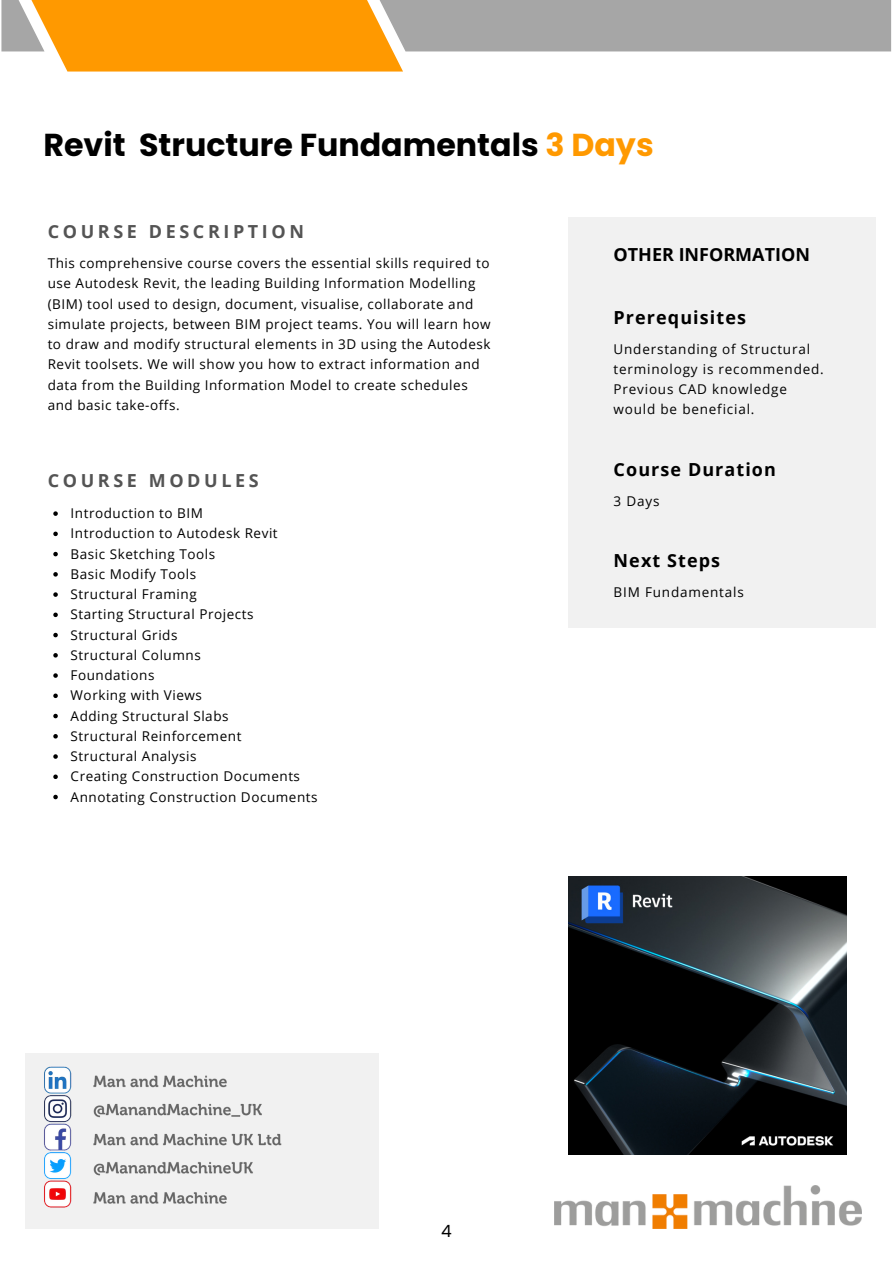
<style>
.page{position:relative;width:893px;height:1264px;background:#fff}
.page>*{position:absolute;margin:0;border:0;box-sizing:border-box;transform-origin:0 0}
.t1{font:700 31.65px "Poppins";color:#000}
.t2{font:700 18px "Open Sans";letter-spacing:.06em;color:#000}
.t3{font:700 18px "Open Sans";letter-spacing:.2em;color:#545454}
.t4{font:700 18px "Open Sans";color:#000}
.t5{font:16.95px "Poppins";color:#000}
.t6{font:13.5px/20.2px "Open Sans";letter-spacing:.04em;color:#000}
.t7{font:13.5px/20.2px "Open Sans";letter-spacing:.06em;color:#000}
.s1{color:#f90}
</style>
<div class="page">
<svg style="left:1px;top:0;width:890px;height:72px"></svg>
<div style="left:568px;top:217px;width:307px;height:410px;background:#f1f1f1"></div>
<img style="left:568px;top:876px;width:278px;height:278px">
<div style="left:25px;top:1053px;width:354px;height:175px;background:#f1f1f1"></div>
<img style="left:44px;top:1066px;width:19px;height:142px">
<img style="left:63px;top:1066px;width:219px;height:142px">
<img style="left:554px;top:1185px;width:307px;height:43px">
<svg style="left:53px;top:511px;width:5px;height:5px"></svg>
<svg style="left:53px;top:531px;width:5px;height:5px"></svg>
<svg style="left:53px;top:552px;width:5px;height:4px"></svg>
<svg style="left:53px;top:572px;width:5px;height:4px"></svg>
<svg style="left:53px;top:592px;width:5px;height:5px"></svg>
<svg style="left:53px;top:612px;width:5px;height:5px"></svg>
<svg style="left:53px;top:633px;width:5px;height:4px"></svg>
<svg style="left:53px;top:653px;width:5px;height:4px"></svg>
<svg style="left:53px;top:673px;width:5px;height:4px"></svg>
<svg style="left:53px;top:693px;width:5px;height:5px"></svg>
<svg style="left:53px;top:713px;width:5px;height:5px"></svg>
<svg style="left:53px;top:734px;width:5px;height:4px"></svg>
<svg style="left:53px;top:754px;width:5px;height:4px"></svg>
<svg style="left:53px;top:774px;width:5px;height:5px"></svg>
<svg style="left:53px;top:794px;width:5px;height:5px"></svg>
<p class="t1" style="left:43px;top:122px;width:611px">Revit Structure Fundamentals <span class="s1">3 Days</span></p>
<p class="t3" style="left:48px;top:218px;width:258px">COURSE DESCRIPTION</p>
<p class="t6" style="left:48px;top:253px;width:444px">This comprehensive course covers the essential skills required to use Autodesk Revit, the leading Building Information Modelling (BIM) tool used to design, document, visualise, collaborate and simulate projects, between BIM project teams. You will learn how to draw and modify structural elements in 3D using the Autodesk Revit toolsets. We will show you how to extract information and data from the Building Information Model to create schedules and basic take-offs.</p>
<p class="t3" style="left:48px;top:468px;width:212px">COURSE MODULES</p>
<p class="t6" style="left:71px;top:503px;width:134px">Introduction to BIM</p>
<p class="t6" style="left:71px;top:523px;width:208px">Introduction to Autodesk Revit</p>
<p class="t6" style="left:71px;top:543px;width:146px">Basic Sketching Tools</p>
<p class="t6" style="left:71px;top:563px;width:127px">Basic Modify Tools</p>
<p class="t6" style="left:71px;top:583px;width:128px">Structural Framing</p>
<p class="t6" style="left:71px;top:604px;width:184px">Starting Structural Projects</p>
<p class="t6" style="left:71px;top:624px;width:108px">Structural Grids</p>
<p class="t6" style="left:71px;top:644px;width:132px">Structural Columns</p>
<p class="t6" style="left:71px;top:664px;width:85px">Foundations</p>
<p class="t6" style="left:71px;top:685px;width:133px">Working with Views</p>
<p class="t6" style="left:71px;top:705px;width:159px">Adding Structural Slabs</p>
<p class="t6" style="left:71px;top:725px;width:172px">Structural Reinforcement</p>
<p class="t6" style="left:71px;top:745px;width:127px">Structural Analysis</p>
<p class="t6" style="left:71px;top:766px;width:231px">Creating Construction Documents</p>
<p class="t6" style="left:71px;top:786px;width:248px">Annotating Construction Documents</p>
<p class="t4" style="left:613px;top:242px;width:198px">OTHER INFORMATION</p>
<p class="t2" style="left:613px;top:304px;width:134px">Prerequisites</p>
<p class="t7" style="left:613px;top:338px;width:212px">Understanding of Structural terminology is recommended.<br>Previous CAD knowledge would be beneficial.</p>
<p class="t2" style="left:613px;top:456px;width:164px">Course Duration</p>
<p class="t6" style="left:613px;top:490px;width:47px">3 Days</p>
<p class="t2" style="left:613px;top:547px;width:108px">Next Steps</p>
<p class="t7" style="left:613px;top:581px;width:132px">BIM Fundamentals</p>
<p class="t5" style="left:441px;top:1219px;width:12px">4</p>
</div>
